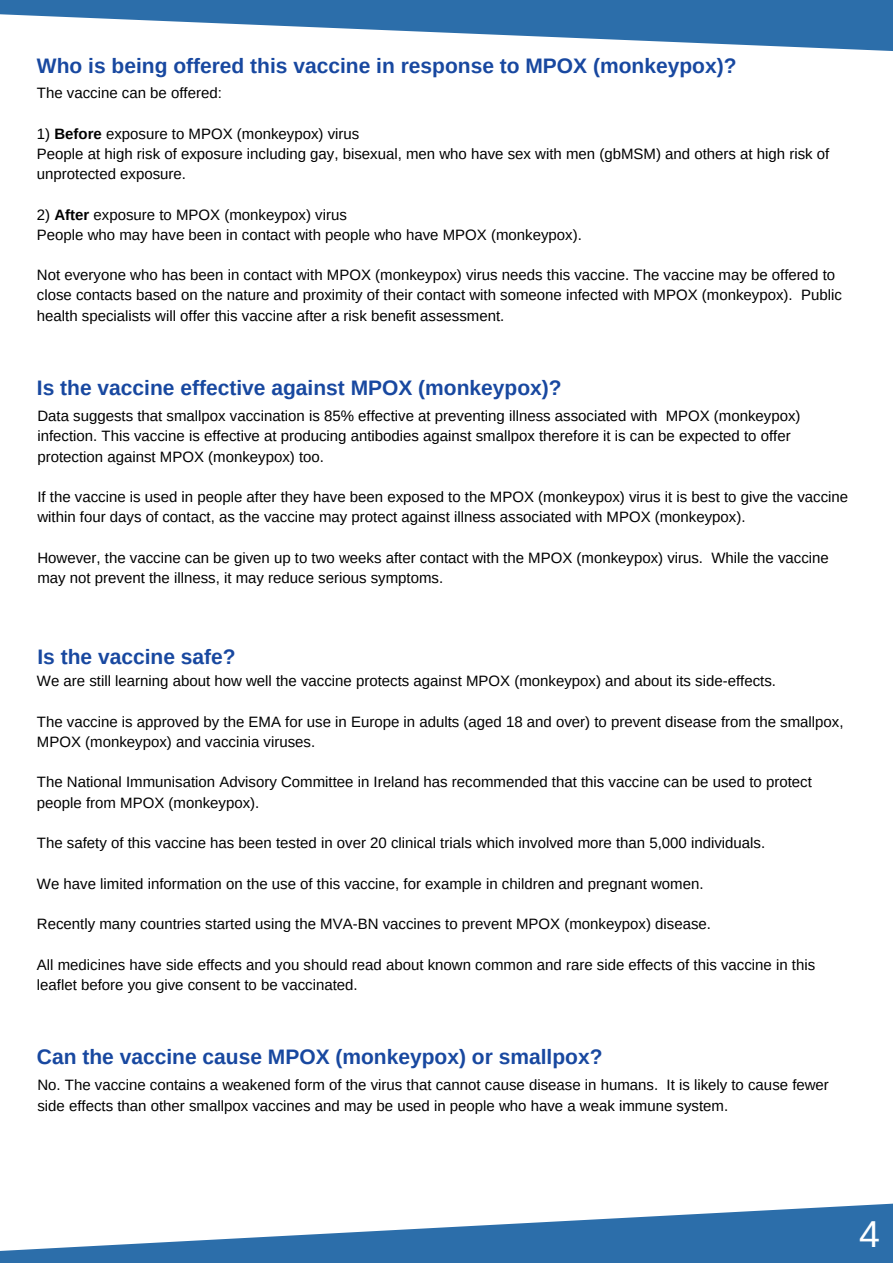
<style>
.page{position:relative;width:893px;height:1264px;background:#fff}
.page>*{position:absolute;margin:0;border:0;box-sizing:border-box;transform-origin:0 0}
.t1{font:37.5px "Arimo";color:#fff}
.t2{font:700 21px "Arimo";color:#1848a0}
.t3{font:15px/20.2px "Arimo";color:#000}
.s1{font-weight:700}
</style>
<div class="page">
<svg style="left:0;top:0;width:892px;height:51px;fill:#2c6eaa"></svg>
<svg style="left:0;top:1203px;width:892px;height:59px;fill:#2c6eaa"></svg>
<h2 class="t2" style="left:37px;top:54px;width:701px">Who is being offered this vaccine in response to MPOX (monkeypox)?</h2>
<p class="t3" style="left:37px;top:83px;width:186px">The vaccine can be offered:</p>
<p class="t3" style="left:37px;top:123px;width:793px">1) <span class="s1">Before</span> exposure to MPOX (monkeypox) virus<br>People at high risk of exposure including gay, bisexual, men who have sex with men (gbMSM) and others at high risk of unprotected exposure.</p>
<p class="t3" style="left:37px;top:204px;width:546px">2) <span class="s1">After</span> exposure to MPOX (monkeypox) virus<br>People who may have been in contact with people who have MPOX (monkeypox).</p>
<p class="t3" style="left:37px;top:265px;width:806px">Not everyone who has been in contact with MPOX (monkeypox) virus needs this vaccine. The vaccine may be offered to close contacts based on the nature and proximity of their contact with someone infected with MPOX (monkeypox). Public health specialists will offer this vaccine after a risk benefit assessment.</p>
<h2 class="t2" style="left:37px;top:376px;width:526px">Is the vaccine effective against MPOX (monkeypox)?</h2>
<p class="t3" style="left:37px;top:406px;width:764px">Data suggests that smallpox vaccination is 85% effective at preventing illness associated with MPOX (monkeypox) infection. This vaccine is effective at producing antibodies against smallpox therefore it is can be expected to offer protection against MPOX (monkeypox) too.</p>
<p class="t3" style="left:37px;top:487px;width:812px">If the vaccine is used in people after they have been exposed to the MPOX (monkeypox) virus it is best to give the vaccine within four days of contact, as the vaccine may protect against illness associated with MPOX (monkeypox).</p>
<p class="t3" style="left:37px;top:547px;width:793px">However, the vaccine can be given up to two weeks after contact with the MPOX (monkeypox) virus. While the vaccine may not prevent the illness, it may reduce serious symptoms.</p>
<h2 class="t2" style="left:37px;top:645px;width:200px">Is the vaccine safe?</h2>
<p class="t3" style="left:37px;top:671px;width:740px">We are still learning about how well the vaccine protects against MPOX (monkeypox) and about its side-effects.</p>
<p class="t3" style="left:37px;top:711px;width:808px">The vaccine is approved by the EMA for use in Europe in adults (aged 18 and over) to prevent disease from the smallpox,<br>MPOX (monkeypox) and vaccinia viruses.</p>
<p class="t3" style="left:37px;top:772px;width:776px">The National Immunisation Advisory Committee in Ireland has recommended that this vaccine can be used to protect people from MPOX (monkeypox).</p>
<p class="t3" style="left:37px;top:832px;width:729px">The safety of this vaccine has been tested in over 20 clinical trials which involved more than 5,000 individuals.</p>
<p class="t3" style="left:37px;top:873px;width:668px">We have limited information on the use of this vaccine, for example in children and pregnant women.</p>
<p class="t3" style="left:37px;top:913px;width:675px">Recently many countries started using the MVA-BN vaccines to prevent MPOX (monkeypox) disease.</p>
<p class="t3" style="left:37px;top:954px;width:779px">All medicines have side effects and you should read about known common and rare side effects of this vaccine in this leaflet before you give consent to be vaccinated.</p>
<h2 class="t2" style="left:37px;top:1044px;width:567px">Can the vaccine cause MPOX (monkeypox) or smallpox?</h2>
<p class="t3" style="left:37px;top:1074px;width:793px">No. The vaccine contains a weakened form of the virus that cannot cause disease in humans. It is likely to cause fewer side effects than other smallpox vaccines and may be used in people who have a weak immune system.</p>
<h1 class="t1" style="left:859px;top:1213px;width:22px">4</h1>
</div>
